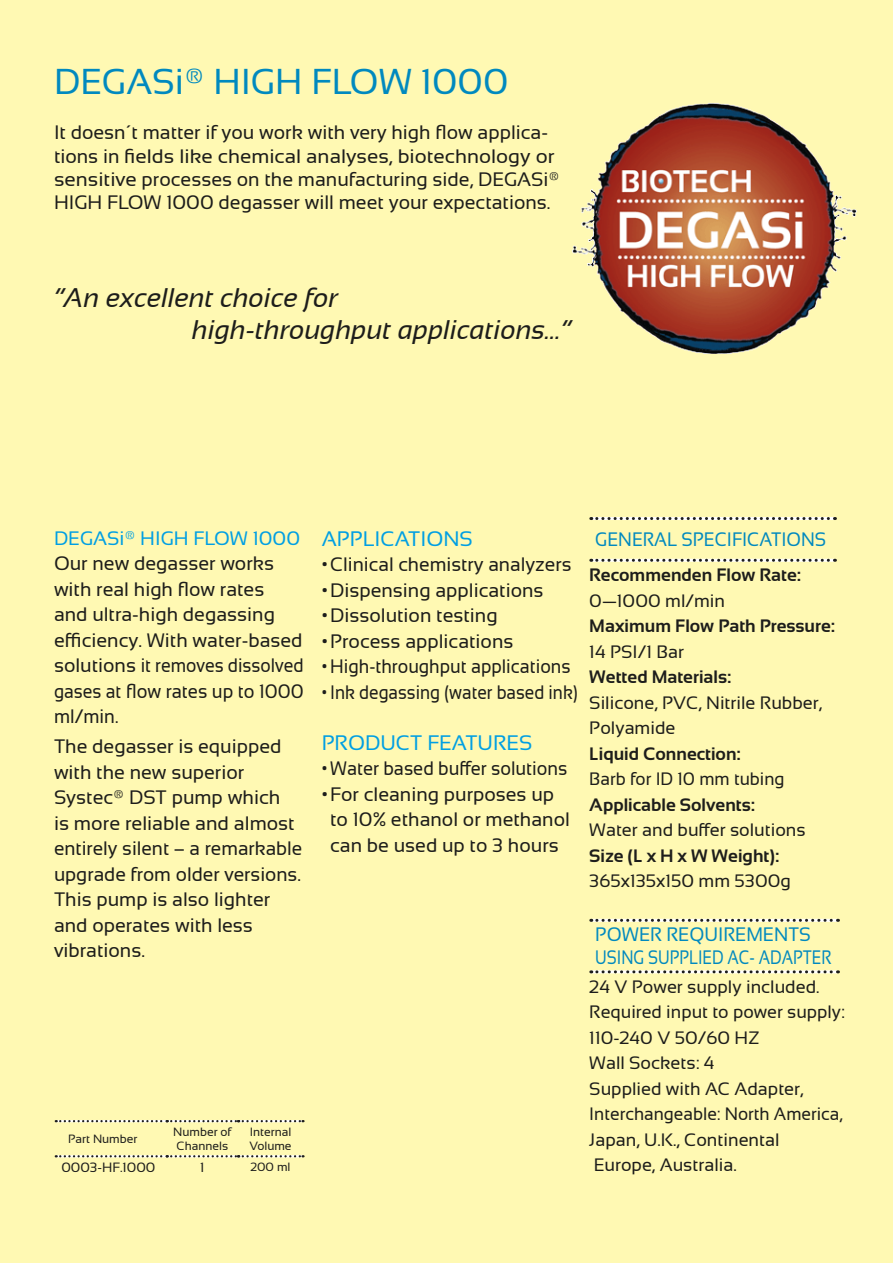
<style>
.page{position:relative;width:893px;height:1263px;background:#fff9b3}
.page>*{position:absolute;margin:0;border:0;box-sizing:border-box;transform-origin:0 0}
.Rubrik_2{font:36px "Sansation";color:#0089bf}
.t1{font:italic 27px "Sansation";color:#1d1d1b}
.Rubrik_3{font:21px "Sansation";color:#009fe3}
.Brödtext{font:19.5px/25.5px "Sansation";color:#1d1d1b}
.Beskrivning_topp{font:19.5px/23.4px "Sansation";color:#1d1d1b}
.Beskrivning_topp-2{font:19.5px "Sansation";color:#1d1d1b;scale:.92 1}
.Beskrivning_topp-3{font:19.5px "Sansation";color:#1d1d1b;scale:.88 1}
.Beskrivning_topp-4{font:19.5px "Sansation";color:#1d1d1b;scale:.93 1}
.t2{font:19.5px "Sansation";color:#0089bf;scale:.81 1}
.t3{font:19.5px "Sansation";color:#0089bf;scale:.92 1}
.t4{font:19.5px "Sansation";color:#0089bf;scale:.95 1}
.t5{font:18px/25.5px "Sansation";color:#1d1d1b}
.t6{font:700 18px/25.5px "Sansation";color:#1d1d1b}
.t7{font:18px/25.5px "Sansation";color:#1d1d1b;scale:.96 1}
.t8{font:13.5px "Sansation";color:#1d1d1b}
.t9{font:12px "Sansation";color:#1d1d1b}
.s1{color:#009fe3}
.s2{font-weight:400}
.s3{font-weight:700}
</style>
<div class="page">
<img style="left:572px;top:103px;width:285px;height:250px">
<svg style="left:56px;top:1120px;width:248px;height:2px"></svg>
<svg style="left:56px;top:1155px;width:248px;height:2px"></svg>
<svg style="left:591px;top:559px;width:244px;height:3px"></svg>
<svg style="left:591px;top:517px;width:244px;height:3px"></svg>
<svg style="left:591px;top:970px;width:247px;height:3px"></svg>
<svg style="left:591px;top:919px;width:247px;height:3px"></svg>
<p class="Rubrik_2" style="left:54px;top:62px;width:456px">DEGASi® HIGH FLOW 1000</p>
<p class="Beskrivning_topp" style="left:54px;top:121px;width:507px">It doesn´t matter if you work with very high flow applica&shy;tions in fields like chemical analyses, biotechnology or sensitive processes on the manufacturing side, DEGASi® HIGH FLOW 1000 degasser will meet your expectations.</p>
<p class="t1" style="left:54px;top:282px;width:286px">“An excellent choice for</p>
<p class="t1" style="left:192px;top:315px;width:381px">high-throughput applications…”</p>
<p class="Brödtext" style="left:54px;top:525px;width:251px"><span class="s1">DEGASi® HIGH FLOW 1000<br></span>Our new degasser works with real high flow rates<br>and ultra-high degassing efficiency. With water-based solutions it removes dissolved gases at flow rates up to 1000 ml/min.</p>
<p class="Brödtext" style="left:54px;top:734px;width:229px">The degasser is equipped with the new superior</p>
<p class="Brödtext" style="left:54px;top:785px;width:250px">Systec® DST pump which<br>is more reliable and almost entirely silent – a remarkable upgrade from older versions.<br>This pump is also lighter and operates with less vibrations.</p>
<p class="t9" style="left:68px;top:1132px;width:71px">Part Number</p>
<p class="t9" style="left:173px;top:1125px;width:60px">Number of</p>
<p class="t9" style="left:177px;top:1139px;width:53px">Channels</p>
<p class="t9" style="left:250px;top:1125px;width:43px">Internal</p>
<p class="t9" style="left:249px;top:1139px;width:44px">Volume</p>
<p class="t8" style="left:61px;top:1160px;width:96px">0003-HF.1000</p>
<p class="t8" style="left:200px;top:1160px;width:6px">1</p>
<p class="t9" style="left:250px;top:1160px;width:42px">200 ml</p>
<p class="Rubrik_3" style="left:322px;top:527px;width:153px">APPLICATIONS</p>
<p class="Beskrivning_topp" style="left:322px;top:553px;width:251px">•Clinical chemistry analyzers</p>
<p class="Beskrivning_topp" style="left:322px;top:578px;width:223px">•Dispensing applications</p>
<p class="Beskrivning_topp" style="left:322px;top:604px;width:177px">•Dissolution testing</p>
<p class="Beskrivning_topp" style="left:322px;top:629px;width:193px">•Process applications</p>
<p class="Beskrivning_topp-2" style="left:322px;top:656px;width:272px">• High-throughput applications</p>
<p class="Beskrivning_topp-3" style="left:322px;top:681px;width:293px">• Ink degassing (water based ink)</p>
<p class="Rubrik_3" style="left:322px;top:731px;width:212px">PRODUCT FEATURES</p>
<p class="Beskrivning_topp-4" style="left:322px;top:758px;width:266px">• Water based buffer solutions</p>
<p class="Beskrivning_topp" style="left:330px;top:781px;width:241px;line-height:25.5px;text-indent:-9px">•For cleaning purposes up to 10% ethanol or methanol can be used up to 3 hours</p>
<p class="t3" style="left:595px;top:529px;width:252px">GENERAL SPECIFICATIONS</p>
<p class="t6" style="left:589px;top:562px;width:213px">Recommenden Flow Rate:</p>
<p class="t6" style="left:589px;top:588px;width:247px"><span class="s2">0—1000 ml/min<br></span>Maximum Flow Path Pressure:</p>
<p class="t5" style="left:589px;top:639px;width:234px">14 PSI/1 Bar<br><span class="s3">Wetted Materials:<br></span>Silicone, PVC, Nitrile Rubber,<br>Polyamide</p>
<p class="t7" style="left:589px;top:741px;width:205px"><span class="s3">Liquid Connection:<br></span>Barb for ID 10 mm tubing</p>
<p class="t5" style="left:589px;top:792px;width:218px"><span class="s3">Applicable Solvents:<br></span>Water and buffer solutions</p>
<p class="t6" style="left:589px;top:843px;width:203px">Size (L x H x W Weight):<br><span class="s2">365x135x150 mm 5300g</span></p>
<p class="t4" style="left:595px;top:923px;width:228px">POWER REQUIREMENTS</p>
<p class="t2" style="left:595px;top:946px;width:293px">USING SUPPLIED AC- ADAPTER</p>
<p class="t5" style="left:589px;top:974px;width:232px">24 V Power supply included.</p>
<p class="t5" style="left:589px;top:999px;width:257px">Required input to power supply:<br>110-240 V 50/60 HZ</p>
<p class="t5" style="left:589px;top:1050px;width:127px">Wall Sockets: 4</p>
<p class="t5" style="left:589px;top:1076px;width:216px">Supplied with AC Adapter,</p>
<p class="t7" style="left:589px;top:1101px;width:265px">Interchangeable: North America,<br>Japan, U.K., Continental</p>
<p class="t5" style="left:594px;top:1152px;width:145px">Europe, Australia.</p>
</div>
